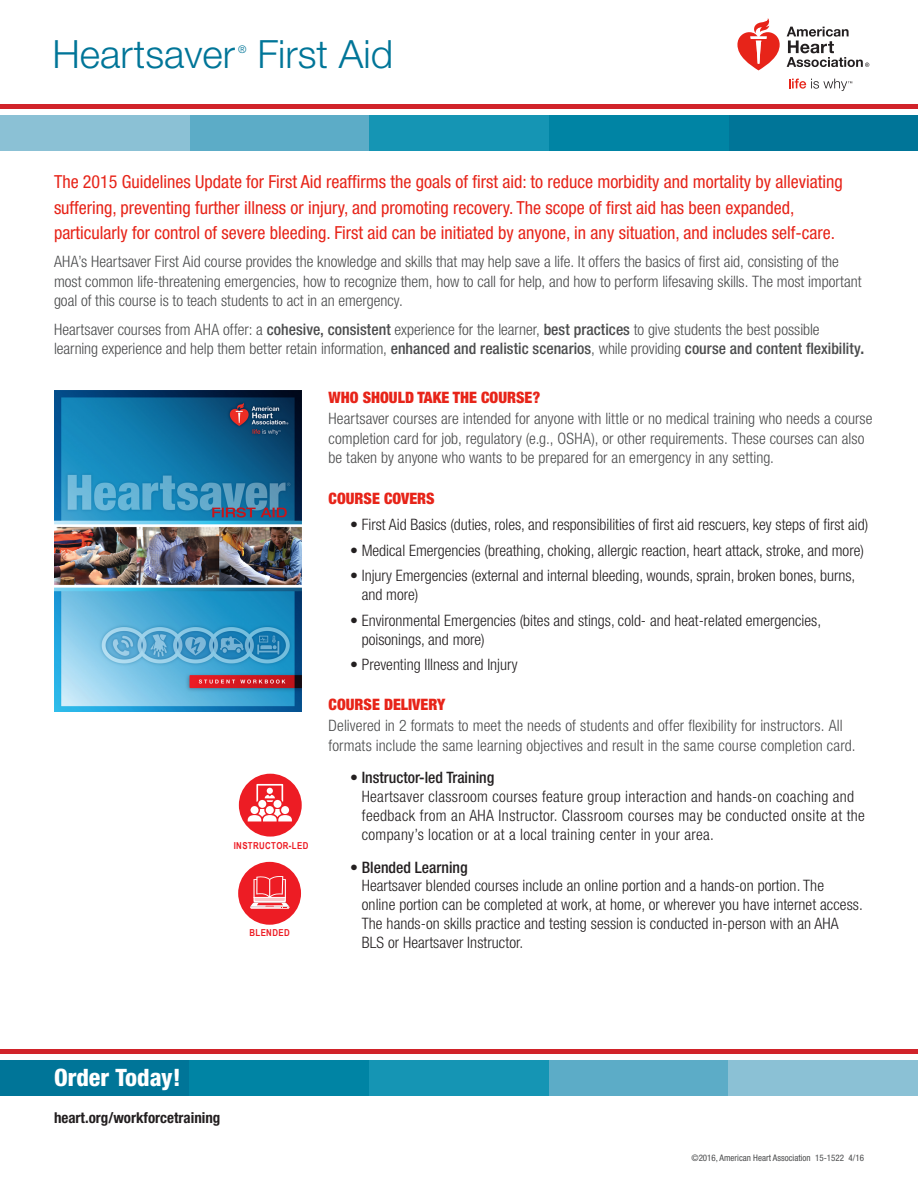
<style>
.page{position:relative;width:918px;height:1188px;background:#fff}
.page>*{position:absolute;margin:0;border:0;box-sizing:border-box;transform-origin:0 0}
.t1{font:300 39px "Helvetica Neue LT Std";color:#007598}
.t2{font:800 condensed 24px "Helvetica Neue LT Std";color:#fff}
.Red_Intro_paragraph{font:condensed 18px/25.5px "Helvetica Neue LT Std";color:#e72419}
.Body_copy-gray{font:300 condensed 15.75px/19.5px "Helvetica Neue LT Std";color:#4b4c4d}
.t3{font:300 condensed 15.75px/18.9px "Helvetica Neue LT Std";letter-spacing:.005em;color:#231f20}
.Red_Headings{font:900 condensed 15.75px "Helvetica Neue LT Std";color:#e72419}
.t4{font:700 condensed 15px "Helvetica Neue LT Std";color:#231f20}
.t5{font:300 10.5px "Helvetica Neue LT Std";color:#007598}
.t6{font:700 9.6px "Arial Narrow";letter-spacing:.04em;color:#ed1c24}
.t7{font:condensed 9px "Helvetica Neue LT Std";color:#4b4c4d}
.s1{font-weight:500}
.s2{font-weight:700}
</style>
<div class="page">
<div style="left:369px;top:115px;width:180px;height:35px;background:#1595b4"></div>
<div style="left:728px;top:115px;width:190px;height:35px;background:#007598"></div>
<div style="left:549px;top:115px;width:179px;height:35px;background:#0084a4"></div>
<div style="left:190px;top:115px;width:179px;height:35px;background:#5cacc7"></div>
<div style="left:0;top:115px;width:190px;height:35px;background:#8bc1d5"></div>
<hr style="left:0;top:104px;width:918px;height:4px;background:#d1232a">
<div style="left:369px;top:1060px;width:180px;height:36px;background:#1595b4"></div>
<div style="left:0;top:1060px;width:190px;height:36px;background:#007598"></div>
<div style="left:190px;top:1060px;width:179px;height:36px;background:#0084a4"></div>
<div style="left:549px;top:1060px;width:179px;height:36px;background:#5cacc7"></div>
<div style="left:728px;top:1060px;width:190px;height:36px;background:#8bc1d5"></div>
<div style="left:0;top:1049px;width:918px;height:5px;background:#d1232a"></div>
<img style="left:54px;top:391px;width:248px;height:321px">
<svg style="left:737px;top:18px;width:43px;height:52px"></svg>
<svg style="left:787px;top:27px;width:82px;height:40px"></svg>
<svg style="left:789px;top:79px;width:63px;height:12px"></svg>
<div style="left:239px;top:774px;width:63px;height:63px;background:#ed1c24;border-radius:50%"></div>
<svg style="left:256px;top:784px;width:27px;height:18px"></svg>
<div style="left:258px;top:800px;width:8px;height:8px;background:#fff;border-radius:50%"></div>
<div style="left:274px;top:800px;width:7px;height:8px;background:#fff;border-radius:50%"></div>
<div style="left:266px;top:806px;width:8px;height:8px;background:#fff;border-radius:50%"></div>
<svg style="left:281px;top:806px;width:8px;height:8px"></svg>
<div style="left:251px;top:806px;width:8px;height:8px;background:#fff;border-radius:50%"></div>
<svg style="left:248px;top:809px;width:44px;height:12px"></svg>
<div style="left:238px;top:862px;width:63px;height:63px;background:#ed1c24;border-radius:50%"></div>
<svg style="left:250px;top:876px;width:40px;height:33px"></svg>
<p class="t1" style="left:52px;top:31px;width:184px">Heartsaver</p>
<p class="t5" style="left:238px;top:43px;width:10px">®</p>
<p class="t1" style="left:257px;top:31px;width:137px">First Aid</p>
<p class="Red_Intro_paragraph" style="left:54px;top:169px;width:790px">The 2015 Guidelines Update for First Aid reaffirms the goals of first aid: to reduce morbidity and mortality by alleviating suffering, preventing further illness or injury, and promoting recovery. The scope of first aid has been expanded, particularly for control of severe bleeding. First aid can be initiated by anyone, in any situation, and includes self-care.</p>
<p class="Body_copy-gray" style="left:54px;top:252px;width:809px">AHA’s Heartsaver First Aid course provides the knowledge and skills that may help save a life. It offers the basics of first aid, consisting of the most common life-threatening emergencies, how to recognize them, how to call for help, and how to perform lifesaving skills. The most important goal of this course is to teach students to act in an emergency.</p>
<p class="Body_copy-gray" style="left:54px;top:319px;width:812px">Heartsaver courses from AHA offer: a <span class="s1">cohesive, consistent</span> experience for the learner, <span class="s1">best practices</span> to give students the best possible learning experience and help them better retain information, <span class="s1">enhanced and realistic scenarios</span>, while providing <span class="s1">course and content flexibility</span><span class="s2">.</span></p>
<p class="t6" style="left:234px;top:838px;width:76px">INSTRUCTOR-LED</p>
<p class="t6" style="left:231px;top:841px;width:76px">INSTRUCTOR-LED</p>
<p class="t6" style="left:252px;top:923px;width:42px">BLENDED</p>
<p class="t6" style="left:249px;top:926px;width:42px">BLENDED</p>
<p class="Red_Headings" style="left:329px;top:387px;width:213px">WHO SHOULD TAKE THE COURSE?</p>
<p class="Body_copy-gray" style="left:329px;top:409px;width:545px">Heartsaver courses are intended for anyone with little or no medical training who needs a course completion card for job, regulatory (e.g., OSHA), or other requirements. These courses can also be taken by anyone who wants to be prepared for an emergency in any setting.</p>
<p class="Red_Headings" style="left:329px;top:489px;width:108px">COURSE COVERS</p>
<p class="t3" style="left:350px;top:515px;width:520px">• First Aid Basics (duties, roles, and responsibilities of first aid rescuers, key steps of first aid)</p>
<p class="t3" style="left:350px;top:541px;width:515px">• Medical Emergencies (breathing, choking, allergic reaction, heart attack, stroke, and more)</p>
<p class="t3" style="left:362px;top:566px;width:495px;text-indent:-12px">• Injury Emergencies (external and internal bleeding, wounds, sprain, broken bones, burns, and more)</p>
<p class="t3" style="left:362px;top:611px;width:461px;text-indent:-12px">• Environmental Emergencies (bites and stings, cold- and heat-related emergencies, poisonings, and more)</p>
<p class="t3" style="left:350px;top:655px;width:169px">• Preventing Illness and Injury</p>
<p class="Red_Headings" style="left:329px;top:694px;width:118px">COURSE DELIVERY</p>
<p class="Body_copy-gray" style="left:329px;top:716px;width:529px">Delivered in 2 formats to meet the needs of students and offer flexibility for instructors. All formats include the same learning objectives and result in the same course completion card.</p>
<p class="t3" style="left:362px;top:768px;width:505px;text-indent:-12px">• <span class="s1">Instructor-led Training<br></span>Heartsaver classroom courses feature group interaction and hands-on coaching and feedback from an AHA Instructor. Classroom courses may be conducted onsite at the company’s location or at a local training center in your area.</p>
<p class="t3" style="left:362px;top:857px;width:503px;text-indent:-12px">• <span class="s1">Blended Learning<br></span>Heartsaver blended courses include an online portion and a hands-on portion. The<br>online portion can be completed at work, at home, or wherever you have internet access.<br>The hands-on skills practice and testing session is conducted in-person with an AHA BLS or Heartsaver Instructor.</p>
<p class="t2" style="left:54px;top:1063px;width:128px">Order Today!</p>
<p class="t4" style="left:54px;top:1109px;width:168px">heart.org/workforcetraining</p>
<p class="t7" style="left:691px;top:1153px;width:174px">©2016, American Heart Association 15-1522 4/16</p>
</div>
